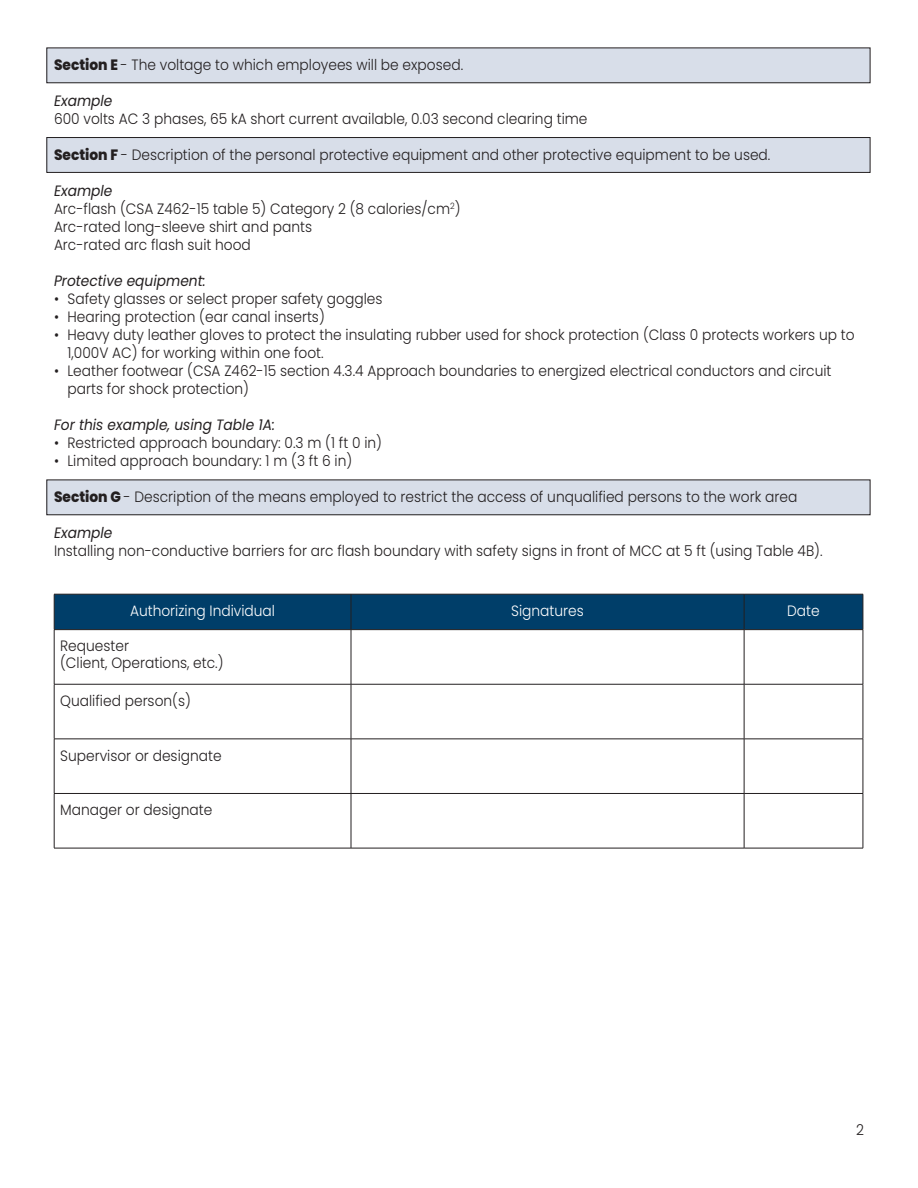
<style>
.page{position:relative;width:918px;height:1188px;background:#fff}
.page>*{position:absolute;margin:0;border:0;box-sizing:border-box;transform-origin:0 0}
.t1{font:300 15px/18px "Poppins";color:#231f20;scale:.92 1}
.t2{font:italic 15px "Poppins";color:#231f20;scale:.92 1}
.t3{font:300 15px "Poppins";color:#fff;scale:.92 1}
.s1{font-weight:800}
</style>
<div class="page">
<div style="left:47px;top:48px;width:823px;height:35px;background:#d8dee9"></div>
<div style="left:46px;top:48px;width:824px;height:35px;border:1px solid #231f20"></div>
<div style="left:47px;top:138px;width:823px;height:34px;background:#d8dee9"></div>
<div style="left:46px;top:137px;width:824px;height:36px;border:1px solid #231f20"></div>
<div style="left:47px;top:480px;width:823px;height:35px;background:#d8dee9"></div>
<div style="left:46px;top:480px;width:824px;height:35px;border:1px solid #231f20"></div>
<div style="left:55px;top:595px;width:808px;height:34px;background:#003e69"></div>
<hr style="left:54px;top:594px;width:297px;height:1px;background:#231f20">
<hr style="left:54px;top:594px;width:1px;height:35px;background:#231f20">
<hr style="left:351px;top:594px;width:393px;height:1px;background:#231f20">
<hr style="left:351px;top:594px;width:1px;height:35px;background:#231f20">
<hr style="left:744px;top:594px;width:119px;height:1px;background:#231f20">
<hr style="left:744px;top:594px;width:1px;height:35px;background:#231f20">
<hr style="left:863px;top:594px;width:1px;height:35px;background:#231f20">
<hr style="left:54px;top:629px;width:297px;height:1px;background:#231f20">
<hr style="left:54px;top:630px;width:1px;height:54px;background:#231f20">
<hr style="left:351px;top:629px;width:393px;height:1px;background:#231f20">
<hr style="left:351px;top:630px;width:1px;height:54px;background:#231f20">
<hr style="left:744px;top:629px;width:119px;height:1px;background:#231f20">
<hr style="left:744px;top:630px;width:1px;height:54px;background:#231f20">
<hr style="left:863px;top:630px;width:1px;height:54px;background:#231f20">
<hr style="left:54px;top:684px;width:297px;height:1px;background:#231f20">
<hr style="left:54px;top:684px;width:1px;height:55px;background:#231f20">
<hr style="left:351px;top:684px;width:393px;height:1px;background:#231f20">
<hr style="left:351px;top:684px;width:1px;height:55px;background:#231f20">
<hr style="left:744px;top:684px;width:119px;height:1px;background:#231f20">
<hr style="left:744px;top:684px;width:1px;height:55px;background:#231f20">
<hr style="left:863px;top:684px;width:1px;height:55px;background:#231f20">
<hr style="left:54px;top:739px;width:297px;height:1px;background:#231f20">
<hr style="left:54px;top:739px;width:1px;height:54px;background:#231f20">
<hr style="left:351px;top:739px;width:393px;height:1px;background:#231f20">
<hr style="left:351px;top:739px;width:1px;height:54px;background:#231f20">
<hr style="left:744px;top:739px;width:119px;height:1px;background:#231f20">
<hr style="left:744px;top:739px;width:1px;height:54px;background:#231f20">
<hr style="left:863px;top:739px;width:1px;height:54px;background:#231f20">
<hr style="left:54px;top:793px;width:297px;height:1px;background:#231f20">
<hr style="left:54px;top:794px;width:1px;height:54px;background:#231f20">
<hr style="left:351px;top:793px;width:393px;height:1px;background:#231f20">
<hr style="left:351px;top:794px;width:1px;height:54px;background:#231f20">
<hr style="left:744px;top:793px;width:119px;height:1px;background:#231f20">
<hr style="left:744px;top:794px;width:1px;height:54px;background:#231f20">
<hr style="left:863px;top:794px;width:1px;height:54px;background:#231f20">
<hr style="left:54px;top:848px;width:297px;height:1px;background:#231f20">
<hr style="left:351px;top:848px;width:393px;height:1px;background:#231f20">
<hr style="left:744px;top:848px;width:119px;height:1px;background:#231f20">
<p class="t1" style="left:54px;top:56px;width:446px"><span class="s1">Section E</span> - The voltage to which employees will be exposed.</p>
<p class="t2" style="left:54px;top:92px;width:65px">Example</p>
<p class="t1" style="left:54px;top:110px;width:581px">600 volts AC 3 phases, 65 kA short current available, 0.03 second clearing time</p>
<p class="t1" style="left:54px;top:146px;width:780px"><span class="s1">Section F</span> - Description of the personal protective equipment and other protective equipment to be used.</p>
<p class="t2" style="left:54px;top:182px;width:65px">Example</p>
<p class="t1" style="left:54px;top:200px;width:443px">Arc-flash (CSA Z462-15 table 5) Category 2 (8 calories/cm<sup>2</sup>)</p>
<p class="t1" style="left:54px;top:218px;width:282px">Arc-rated long-sleeve shirt and pants</p>
<p class="t1" style="left:54px;top:236px;width:216px">Arc-rated arc flash suit hood</p>
<p class="t2" style="left:54px;top:272px;width:166px">Protective equipment:</p>
<p class="t1" style="left:54px;top:290px;width:359px">• Safety glasses or select proper safety goggles</p>
<p class="t1" style="left:54px;top:308px;width:296px">• Hearing protection (ear canal inserts)</p>
<p class="t1" style="left:68px;top:326px;width:857px;text-indent:-14px">• Heavy duty leather gloves to protect the insulating rubber used for shock protection (Class 0 protects workers up to<br>1,000V AC) for working within one foot.</p>
<p class="t1" style="left:68px;top:362px;width:832px;text-indent:-14px">• Leather footwear (CSA Z462-15 section 4.3.4 Approach boundaries to energized electrical conductors and circuit parts for shock protection)</p>
<p class="t2" style="left:54px;top:416px;width:242px">For this example, using Table 1A:</p>
<p class="t1" style="left:54px;top:434px;width:358px">• Restricted approach boundary: 0.3 m (1 ft 0 in)</p>
<p class="t1" style="left:54px;top:452px;width:326px">• Limited approach boundary: 1 m (3 ft 6 in)</p>
<p class="t1" style="left:54px;top:488px;width:810px"><span class="s1">Section G</span> - Description of the means employed to restrict the access of unqualified persons to the work area</p>
<p class="t2" style="left:54px;top:524px;width:65px">Example</p>
<p class="t1" style="left:54px;top:542px;width:837px">Installing non-conductive barriers for arc flash boundary with safety signs in front of MCC at 5 ft (using Table 4B).</p>
<p class="t3" style="left:130px;top:602px;width:159px">Authorizing Individual</p>
<p class="t3" style="left:511px;top:602px;width:81px">Signatures</p>
<p class="t3" style="left:787px;top:602px;width:37px">Date</p>
<p class="t1" style="left:60px;top:637px;width:76px">Requester</p>
<p class="t1" style="left:60px;top:654px;width:179px">(Client, Operations, etc.)</p>
<p class="t1" style="left:60px;top:692px;width:144px">Qualified person(s)</p>
<p class="t1" style="left:60px;top:746px;width:177px">Supervisor or designate</p>
<p class="t1" style="left:60px;top:801px;width:167px">Manager or designate</p>
<p class="t1" style="left:856px;top:1120px;width:10px">2</p>
</div>
